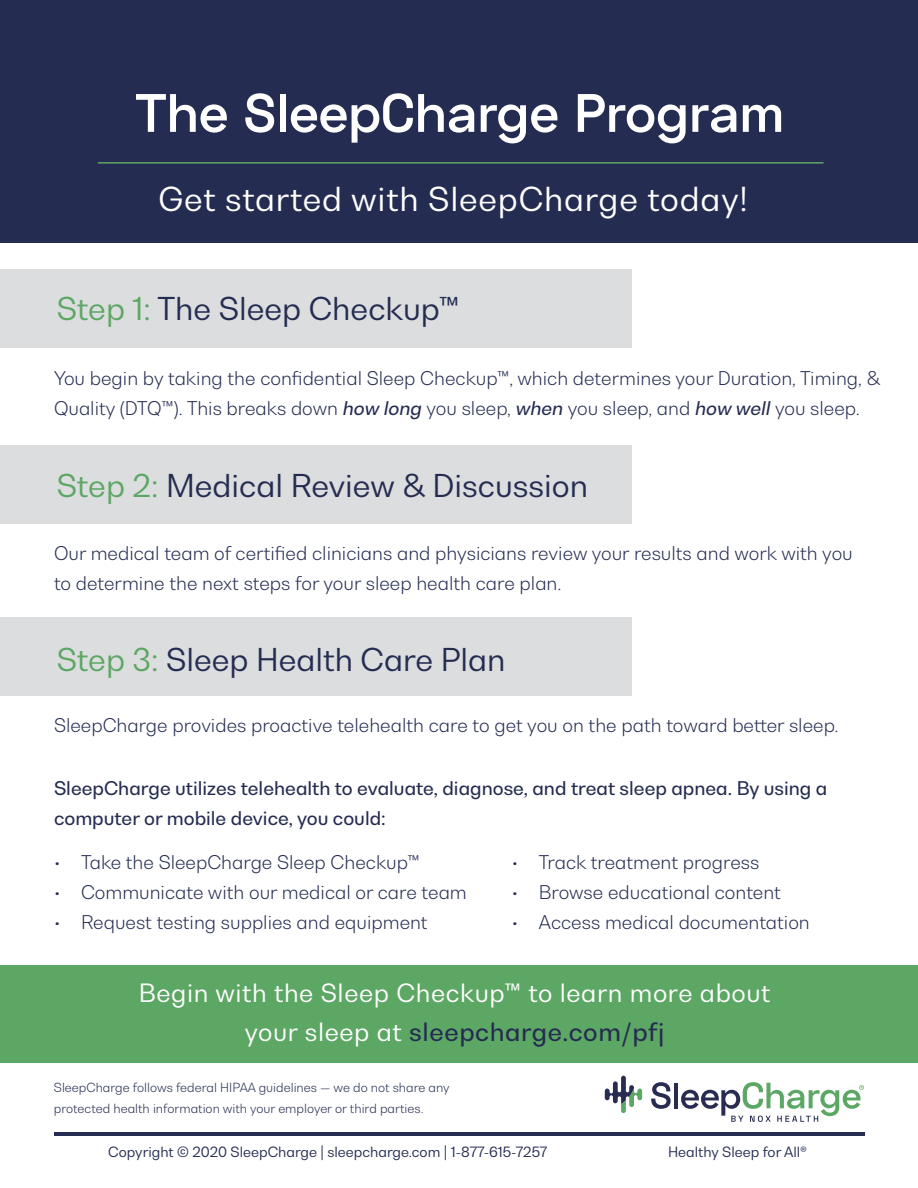
<style>
.page{position:relative;width:918px;height:1188px;background:#fff}
.page>*{position:absolute;margin:0;border:0;box-sizing:border-box;transform-origin:0 0}
.t1{font:600 54px "Space Grotesk";color:#fff}
.t2{font:31.5px "Bw Nista Geometric DEMO";letter-spacing:.025em;color:#fff}
.t3{font:30px "Bw Nista Geometric DEMO";color:#252c51}
.t4{font:24px/39px "Bw Nista Geometric DEMO";letter-spacing:.025em;color:#fff;text-align:center}
.t5{font:300 18px/30px "Bw Nista Geometric DEMO";color:#252c51}
.t6{font:500 18px/30px "Bw Nista Geometric DEMO";color:#252c51}
.t7{font:13.5px "Bw Nista Geometric DEMO";color:#252c51}
.t8{font:300 12px/21px "Bw Nista Geometric DEMO";color:#252c51}
.s1{color:#5da764}
.s2{font-weight:500;font-style:italic}
.s3{font-weight:500;color:#252c51}
</style>
<div class="page">
<div style="left:0;top:270px;width:632px;height:78px;background:#dcddde"></div>
<div style="left:0;top:446px;width:632px;height:78px;background:#dcddde"></div>
<div style="left:0;top:618px;width:632px;height:78px;background:#dcddde"></div>
<div style="left:0;top:0;width:918px;height:243px;background:#252c51"></div>
<hr style="left:98px;top:162px;width:725px;height:2px;background:#5da764">
<hr style="left:54px;top:1134px;width:810px;height:1px;background:#252c51">
<hr style="left:54px;top:1133px;width:810px;height:1px;background:#252c51">
<div style="left:0;top:965px;width:918px;height:98px;background:#5da764"></div>
<svg style="left:605px;top:1076px;width:37px;height:37px"></svg>
<svg style="left:651px;top:1082px;width:20px;height:27px"></svg>
<hr style="left:674px;top:1083px;width:4px;height:25px;background:#272c50">
<svg style="left:681px;top:1082px;width:183px;height:40px"></svg>
<h1 class="t1" style="left:135px;top:88px;width:650px">The SleepCharge Program</h1>
<h2 class="t2" style="left:158px;top:184px;width:591px">Get started with SleepCharge today!</h2>
<h3 class="t3" style="left:57px;top:294px;width:404px"><span class="s1">Step 1:</span> The Sleep Checkup™</h3>
<p class="t5" style="left:54px;top:365px;width:828px">You begin by taking the confidential Sleep Checkup™, which determines your Duration, Timing, &amp;<br>Quality (DTQ™). This breaks down <span class="s2">how long</span> you sleep, <span class="s2">when</span> you sleep, and <span class="s2">how well</span> you sleep.</p>
<h3 class="t3" style="left:57px;top:471px;width:533px"><span class="s1">Step 2:</span> Medical Review &amp; Discussion</h3>
<p class="t5" style="left:54px;top:541px;width:800px">Our medical team of certified clinicians and physicians review your results and work with you to determine the next steps for your sleep health care plan.</p>
<h3 class="t3" style="left:57px;top:644px;width:450px"><span class="s1">Step 3:</span> Sleep Health Care Plan</h3>
<p class="t5" style="left:54px;top:712px;width:786px">SleepCharge provides proactive telehealth care to get you on the path toward better sleep.</p>
<p class="t6" style="left:54px;top:775px;width:775px">SleepCharge utilizes telehealth to evaluate, diagnose, and treat sleep apnea. By using a computer or mobile device, you could:</p>
<p class="t5" style="left:54px;top:849px;width:367px">• Take the SleepCharge Sleep Checkup™</p>
<p class="t5" style="left:54px;top:879px;width:414px">• Communicate with our medical or care team</p>
<p class="t5" style="left:54px;top:909px;width:375px">• Request testing supplies and equipment</p>
<p class="t5" style="left:512px;top:849px;width:249px">• Track treatment progress</p>
<p class="t5" style="left:512px;top:879px;width:270px">• Browse educational content</p>
<p class="t5" style="left:512px;top:909px;width:299px">• Access medical documentation</p>
<h3 class="t4" style="left:139px;top:975px;width:633px">Begin with the Sleep Checkup™ to learn more about your sleep at <span class="s3">sleepcharge.com/pfj</span></h3>
<p class="t8" style="left:54px;top:1078px;width:397px">SleepCharge follows federal HIPAA guidelines — we do not share any protected health information with your employer or third parties.</p>
<p class="t7" style="left:108px;top:1146px;width:441px">Copyright © 2020 SleepCharge | sleepcharge.com | 1-877-615-7257</p>
<p class="t7" style="left:668px;top:1146px;width:140px">Healthy Sleep for All®</p>
</div>
